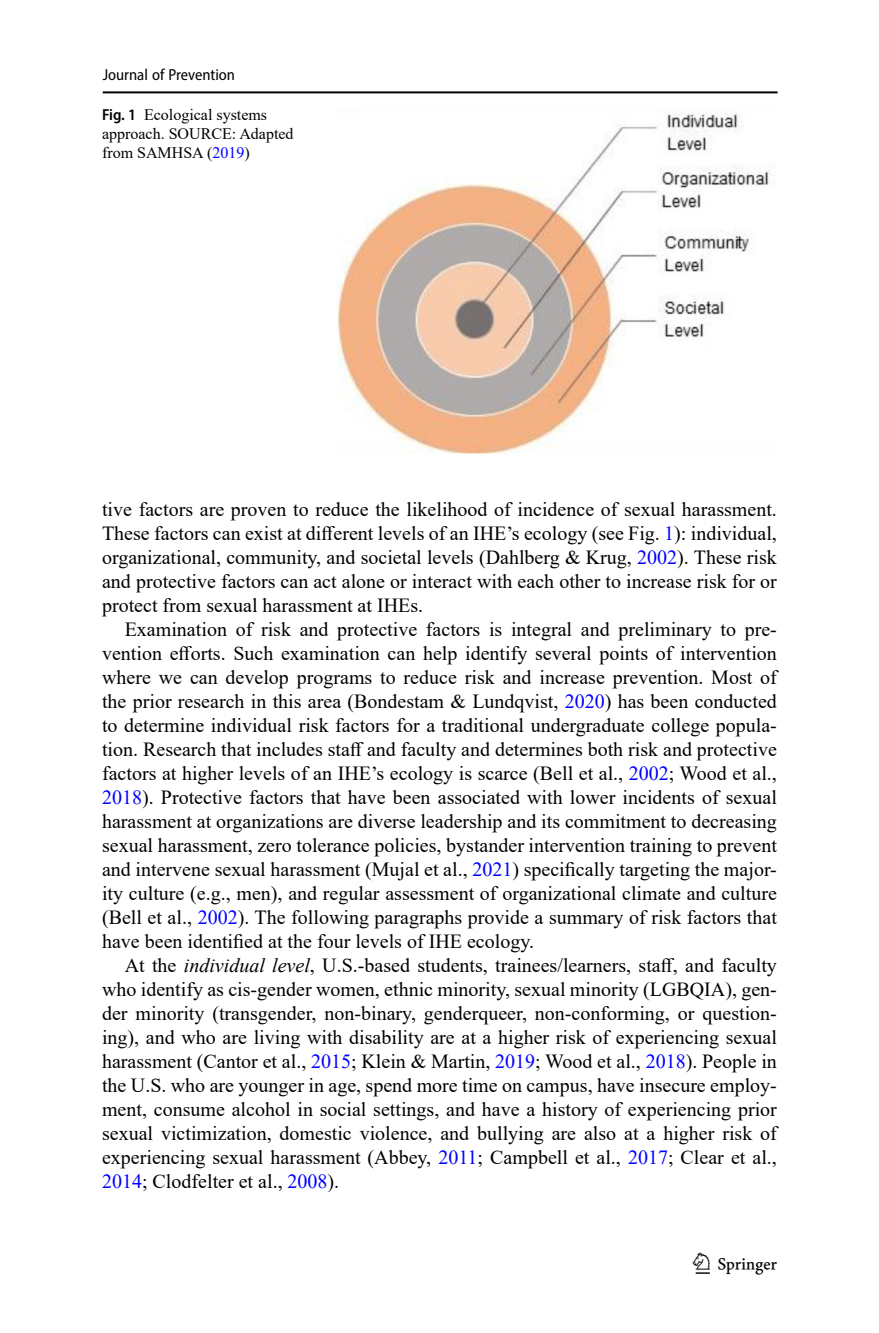
<style>
.page{position:relative;width:879px;height:1333px;background:#fff}
.page>*{position:absolute;margin:0;border:0;box-sizing:border-box;transform-origin:0 0}
.t1{font:30px "Springnew";color:#000}
.Body_Text_Indent{font:20px/24px "Times New Roman";color:#000;text-align:justify}
.Body_Text{font:20px/24px "Times New Roman";color:#000;text-align:justify}
.Figure_Caption_Side{font:16px/19px "Times New Roman";color:#000}
.t2{font:semi-condensed 16px "Myriad Pro";color:#000}
.s1{font-family:"Myriad Pro";font-weight:600;font-stretch:semi-condensed}
.s2{color:#00f}
.s3{font-style:italic}
</style>
<div class="page">
<hr style="left:103px;top:91px;width:674px;height:2px;background:#000">
<img style="left:337px;top:112px;width:434px;height:342px">
<p class="t2" style="left:103px;top:65px;width:134px">Journal of Prevention</p>
<p class="Figure_Caption_Side" style="left:102px;top:104px;width:193px"><span class="s1">Fig. 1</span> Ecological systems approach. SOURCE: Adapted from SAMHSA (<span class="s2">2019</span>)</p>
<p class="Body_Text" style="left:102px;top:496px;width:676px">tive factors are proven to reduce the likelihood of incidence of sexual harassment.<br>These factors can exist at different levels of an IHE’s ecology (see Fig. <span class="s2">1</span>): individual, organizational, community, and societal levels (Dahlberg &amp; Krug, <span class="s2">2002</span>). These risk and protective factors can act alone or interact with each other to increase risk for or protect from sexual harassment at IHEs.</p>
<p class="Body_Text_Indent" style="left:102px;top:616px;width:676px;text-indent:23px">Examination of risk and protective factors is integral and preliminary to pre&shy;vention efforts. Such examination can help identify several points of intervention where we can develop programs to reduce risk and increase prevention. Most of the prior research in this area (Bondestam &amp; Lundqvist, <span class="s2">2020</span>) has been conducted to determine individual risk factors for a traditional undergraduate college popula&shy;tion. Research that includes staff and faculty and determines both risk and protective factors at higher levels of an IHE’s ecology is scarce (Bell et al., <span class="s2">2002</span>; Wood et al., <span class="s2">2018</span>). Protective factors that have been associated with lower incidents of sexual harassment at organizations are diverse leadership and its commitment to decreasing sexual harassment, zero tolerance policies, bystander intervention training to prevent and intervene sexual harassment (Mujal et al., <span class="s2">2021</span>) specifically targeting the major&shy;ity culture (e.g., men), and regular assessment of organizational climate and culture (Bell et al., <span class="s2">2002</span>). The following paragraphs provide a summary of risk factors that have been identified at the four levels of IHE ecology.</p>
<p class="Body_Text_Indent" style="left:102px;top:952px;width:676px;text-indent:23px">At the <span class="s3">individual level</span>, U.S.-based students, trainees/learners, staff, and faculty who identify as cis-gender women, ethnic minority, sexual minority (LGBQIA), gen&shy;der minority (transgender, non-binary, genderqueer, non-conforming, or question&shy;ing), and who are living with disability are at a higher risk of experiencing sexual harassment (Cantor et al., <span class="s2">2015</span>; Klein &amp; Martin, <span class="s2">2019</span>; Wood et al., <span class="s2">2018</span>). People in the U.S. who are younger in age, spend more time on campus, have insecure employ&shy;ment, consume alcohol in social settings, and have a history of experiencing prior sexual victimization, domestic violence, and bullying are also at a higher risk of experiencing sexual harassment (Abbey, <span class="s2">2011</span>; Campbell et al., <span class="s2">2017</span>; Clear et al., <span class="s2">2014</span>; Clodfelter et al., <span class="s2">2008</span>).</p>
<h1 class="t1" style="left:696px;top:1246px;width:83px">1 3</h1>
</div>
